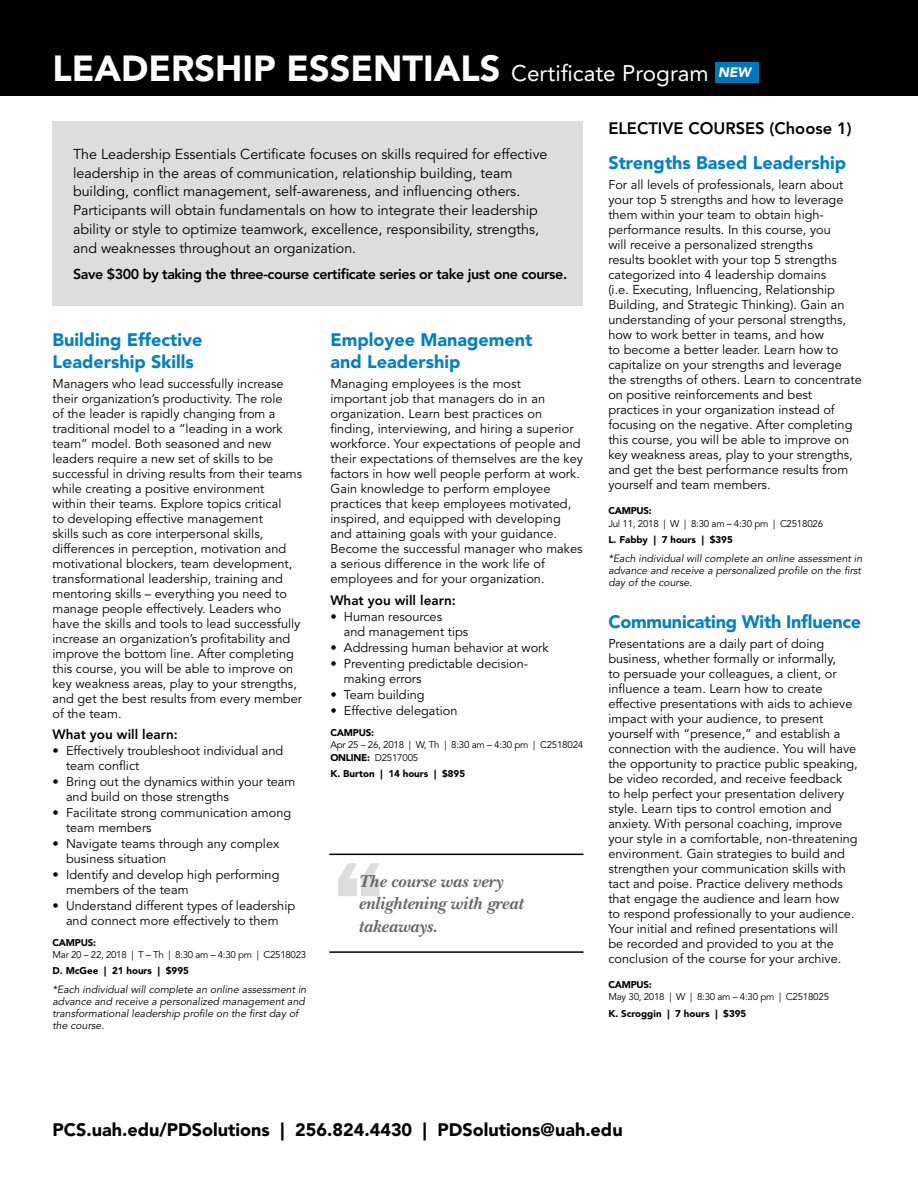
<style>
.page{position:relative;width:918px;height:1188px;background:#fff}
.page>*{position:absolute;margin:0;border:0;box-sizing:border-box;transform-origin:0 0}
.t1{font:800 115.35px "Franklin Gothic";color:#dcddde}
.t2{font:900 36px "Avenir LT Std";color:#fff}
.t3{font:900 18px/21.6px "Avenir LT Std";color:#0081c6}
.t4{font:900 18px "Avenir LT Std";color:#000}
.t5{font:italic 700 18px/22.5px "New Baskerville Std";color:#656669}
.t6{font:800 16.5px "Avenir LT Std";color:#000}
.t7{font:14.25px/18.8px "Avenir LT Std";color:#000}
.t8{font:800 14.25px "Avenir LT Std";letter-spacing:-.025em;color:#000}
.t9{font:800 13.5px "Avenir LT Std";color:#000}
.t10{font:12.75px/15px "Avenir LT Std";color:#000}
.t11{font:italic 10.5px/12px "Avenir LT Std";color:#000}
.t12{font:9.75px/12.6px "Avenir LT Std";letter-spacing:-.025em;color:#000}
.t13{font:900 9.75px "Avenir LT Std";color:#000}
.s1{font-weight:400;font-size:22.5px}
.s2{font-style:italic;font-size:13.5px}
.s3{font-weight:900}
</style>
<div class="page">
<div style="left:0;top:0;width:918px;height:95px;background:#000"></div>
<div style="left:715px;top:62px;width:43px;height:20px;background:#0076bf"></div>
<div style="left:52px;top:122px;width:532px;height:184px;background:#dcddde"></div>
<hr style="left:329px;top:854px;width:255px;height:1px;background:#000">
<hr style="left:329px;top:951px;width:255px;height:2px;background:#000">
<h2 class="t2" style="left:52px;top:47px;width:700px">LEADERSHIP ESSENTIALS <span class="s1">Certificate Program</span> <span class="s2">NEW</span></h2>
<p class="t7" style="left:73px;top:145px;width:476px">The Leadership Essentials Certificate focuses on skills required for effective leadership in the areas of communication, relationship building, team building, conflict management, self-awareness, and influencing others.<br>Participants will obtain fundamentals on how to integrate their leadership ability or style to optimize teamwork, excellence, responsibility, strengths, and weaknesses throughout an organization.</p>
<p class="t8" style="left:73px;top:266px;width:496px">Save $300 by taking the three-course certificate series or take just one course.</p>
<h3 class="t3" style="left:52px;top:329px;width:152px">Building Effective<br>Leadership Skills</h3>
<p class="t10" style="left:52px;top:377px;width:251px">Managers who lead successfully increase their organization’s productivity. The role<br>of the leader is rapidly changing from a traditional model to a “leading in a work team” model. Both seasoned and new leaders require a new set of skills to be successful in driving results from their teams while creating a positive environment<br>within their teams. Explore topics critical<br>to developing effective management<br>skills such as core interpersonal skills, differences in perception, motivation and motivational blockers, team development, transformational leadership, training and mentoring skills – everything you need to manage people effectively. Leaders who have the skills and tools to lead successfully increase an organization’s profitability and improve the bottom line. After completing this course, you will be able to improve on key weakness areas, play to your strengths, and get the best results from every member of the team.</p>
<p class="t9" style="left:52px;top:726px;width:127px">What you will learn:</p>
<p class="t10" style="left:66px;top:743px;width:219px;text-indent:-14px">• Effectively troubleshoot individual and team conflict</p>
<p class="t10" style="left:66px;top:774px;width:231px;text-indent:-14px">• Bring out the dynamics within your team and build on those strengths</p>
<p class="t10" style="left:66px;top:805px;width:227px;text-indent:-14px">• Facilitate strong communication among team members</p>
<p class="t10" style="left:66px;top:836px;width:215px;text-indent:-14px">• Navigate teams through any complex business situation</p>
<p class="t10" style="left:66px;top:867px;width:215px;text-indent:-14px">• Identify and develop high performing members of the team</p>
<p class="t10" style="left:52px;top:899px;width:244px;text-align:center">• Understand different types of leadership and connect more effectively to them</p>
<p class="t13" style="left:52px;top:936px;width:45px">CAMPUS:</p>
<p class="t12" style="left:52px;top:949px;width:255px">Mar 20 – 22, 2018 | T – Th | 8:30 am – 4:30 pm | C2518023</p>
<p class="t13" style="left:52px;top:965px;width:138px">D. McGee | 21 hours | $995</p>
<p class="t11" style="left:52px;top:984px;width:255px">*Each individual will complete an online assessment in advance and receive a personalized management and transformational leadership profile on the first day of the course.</p>
<h3 class="t3" style="left:330px;top:329px;width:203px">Employee Management and Leadership</h3>
<p class="t10" style="left:330px;top:377px;width:254px">Managing employees is the most<br>important job that managers do in an organization. Learn best practices on finding, interviewing, and hiring a superior workforce. Your expectations of people and their expectations of themselves are the key factors in how well people perform at work.<br>Gain knowledge to perform employee practices that keep employees motivated, inspired, and equipped with developing and attaining goals with your guidance.<br>Become the successful manager who makes a serious difference in the work life of employees and for your organization.</p>
<p class="t9" style="left:330px;top:592px;width:127px">What you will learn:</p>
<p class="t10" style="left:344px;top:610px;width:126px;text-indent:-14px">• Human resources<br>and management tips</p>
<p class="t10" style="left:330px;top:641px;width:220px">• Addressing human behavior at work</p>
<p class="t10" style="left:344px;top:657px;width:186px;text-indent:-14px">• Preventing predictable decision&shy;making errors</p>
<p class="t10" style="left:330px;top:688px;width:96px">• Team building</p>
<p class="t10" style="left:330px;top:704px;width:129px">• Effective delegation</p>
<p class="t13" style="left:330px;top:727px;width:45px">CAMPUS:</p>
<p class="t12" style="left:330px;top:739px;width:254px">Apr 25 – 26, 2018 | W, Th | 8:30 am – 4:30 pm | C2518024<br><span class="s3">ONLINE:</span> D2517005</p>
<p class="t13" style="left:330px;top:768px;width:136px">K. Burton | 14 hours | $895</p>
<h1 class="t1" style="left:332px;top:827px;width:54px">“</h1>
<h3 class="t5" style="left:358px;top:870px;width:166px">The course was very enlightening with great takeaways.</h3>
<p class="t6" style="left:608px;top:118px;width:245px">ELECTIVE COURSES (Choose 1)</p>
<h3 class="t3" style="left:608px;top:152px;width:239px">Strengths Based Leadership</h3>
<p class="t10" style="left:608px;top:178px;width:255px">For all levels of professionals, learn about your top 5 strengths and how to leverage them within your team to obtain high&shy;performance results. In this course, you<br>will receive a personalized strengths<br>results booklet with your top 5 strengths categorized into 4 leadership domains<br>(i.e. Executing, Influencing, Relationship Building, and Strategic Thinking). Gain an understanding of your personal strengths, how to work better in teams, and how<br>to become a better leader. Learn how to capitalize on your strengths and leverage the strengths of others. Learn to concentrate on positive reinforcements and best practices in your organization instead of focusing on the negative. After completing this course, you will be able to improve on key weakness areas, play to your strengths, and get the best performance results from yourself and team members.</p>
<p class="t13" style="left:608px;top:505px;width:45px">CAMPUS:</p>
<p class="t12" style="left:608px;top:517px;width:216px">Jul 11, 2018 | W | 8:30 am – 4:30 pm | C2518026</p>
<p class="t13" style="left:608px;top:534px;width:126px">L. Fabby | 7 hours | $395</p>
<p class="t11" style="left:608px;top:552px;width:255px;text-align:justify">*Each individual will complete an online assessment in advance and receive a personalized profile on the first day of the course.</p>
<h3 class="t3" style="left:608px;top:610px;width:254px">Communicating With Influence</h3>
<p class="t10" style="left:608px;top:636px;width:251px">Presentations are a daily part of doing business, whether formally or informally,<br>to persuade your colleagues, a client, or influence a team. Learn how to create effective presentations with aids to achieve impact with your audience, to present yourself with “presence,” and establish a connection with the audience. You will have the opportunity to practice public speaking, be video recorded, and receive feedback<br>to help perfect your presentation delivery style. Learn tips to control emotion and anxiety. With personal coaching, improve your style in a comfortable, non-threatening environment. Gain strategies to build and strengthen your communication skills with tact and poise. Practice delivery methods that engage the audience and learn how<br>to respond professionally to your audience.<br>Your initial and refined presentations will<br>be recorded and provided to you at the conclusion of the course for your archive.</p>
<p class="t13" style="left:608px;top:978px;width:45px">CAMPUS:</p>
<p class="t12" style="left:608px;top:991px;width:222px">May 30, 2018 | W | 8:30 am – 4:30 pm | C2518025</p>
<p class="t13" style="left:608px;top:1007px;width:140px">K. Scroggin | 7 hours | $395</p>
<h3 class="t4" style="left:52px;top:1119px;width:572px">PCS.uah.edu/PDSolutions | 256.824.4430 | PDSolutions@uah.edu</h3>
</div>
